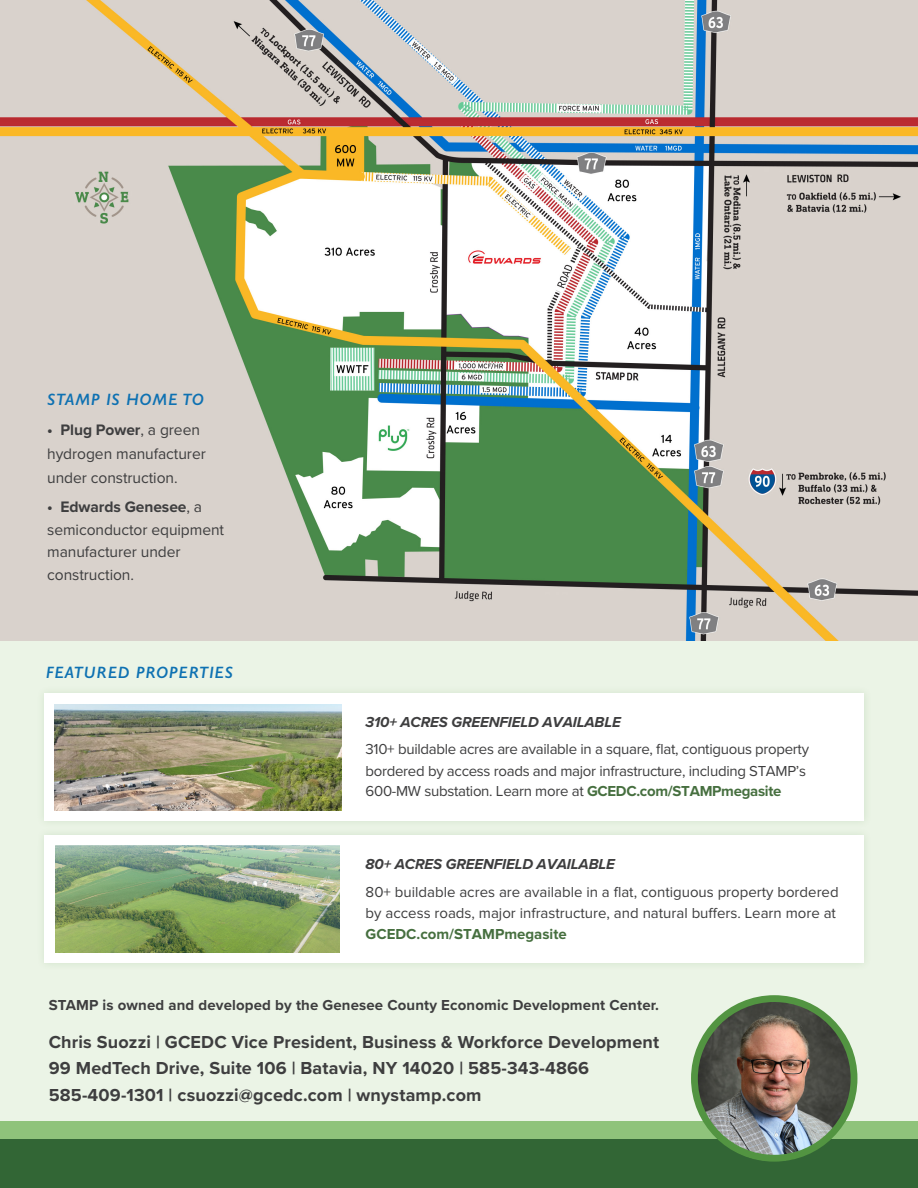
<style>
.page{position:relative;width:918px;height:1188px;background:#fff}
.page>*{position:absolute;margin:0;border:0;box-sizing:border-box;transform-origin:0 0}
.Body_left{font:700 18px "Proxima Nova";letter-spacing:.01em;color:#3e3e3f}
.STAMP_Blue_Subhead{font:italic 600 16.5px "Gill Sans";letter-spacing:.05em;color:#0e71b2}
.Body_left-2{font:15.75px/22.5px "Proxima Nova";letter-spacing:-.005em;color:#3e3e3f}
.Body_left-3{font:15px/27.8px "Proxima Nova";letter-spacing:-.02em;color:#3e3e3f}
.Body_left-4{font:15px/28px "Proxima Nova";color:#3e3e3f}
.Body_left-5{font:700 15px "Proxima Nova";letter-spacing:.01em;color:#3e3e3f}
.s1{font-weight:700}
.s2{font-weight:700;font-style:italic}
.s3{font-weight:700;color:#466f3f}
</style>
<div class="page">
<div style="left:0;top:1121px;width:918px;height:22px;background:#8fc37b"></div>
<div style="left:0;top:1140px;width:918px;height:48px;background:#326635"></div>
<div style="left:0;top:640px;width:918px;height:480px;background:#ebf4e6"></div>
<div style="left:37px;top:685px;width:835px;height:144px;background:#43873b;opacity:.15"></div>
<div style="left:45px;top:694px;width:819px;height:127px;background:#fff"></div>
<div style="left:37px;top:827px;width:835px;height:144px;background:#43873b;opacity:.15"></div>
<div style="left:45px;top:836px;width:819px;height:127px;background:#fff"></div>
<img style="left:56px;top:846px;width:284px;height:107px">
<img style="left:54px;top:704px;width:287px;height:106px">
<img style="left:694px;top:999px;width:161px;height:155px">
<div style="left:691px;top:995px;width:166px;height:167px;border:7px solid #529441;border-radius:50%"></div>
<img style="left:1px;top:0;width:917px;height:640px">
<p class="STAMP_Blue_Subhead" style="left:47px;top:390px;width:158px">STAMP IS HOME TO</p>
<p class="Body_left-2" style="left:47px;top:417px;width:160px;line-height:24px"><span class="s1">• Plug Power</span>, a green hydrogen manufacturer under construction.</p>
<p class="Body_left-2" style="left:47px;top:495px;width:178px"><span class="s1">• Edwards Genesee</span>, a semiconductor equipment manufacturer under construction.</p>
<p class="STAMP_Blue_Subhead" style="left:46px;top:663px;width:189px">FEATURED PROPERTIES</p>
<p class="Body_left-3" style="left:366px;top:707px;width:445px"><span class="s2">310+ ACRES GREENFIELD AVAILABLE<br></span>310+ buildable acres are available in a square, flat, contiguous property</p>
<p class="Body_left-3" style="left:366px;top:760px;width:442px;line-height:20.9px">bordered by access roads and major infrastructure, including STAMP’s<br>600-MW substation. Learn more at <span class="s3">GCEDC.com/STAMPmegasite</span></p>
<p class="Body_left-4" style="left:366px;top:851px;width:475px"><span class="s2">80+ ACRES GREENFIELD AVAILABLE<br></span>80+ buildable acres are available in a flat, contiguous property bordered</p>
<p class="Body_left-4" style="left:366px;top:903px;width:472px;line-height:21.5px">by access roads, major infrastructure, and natural buffers. Learn more at<br><span class="s3">GCEDC.com/STAMPmegasite</span></p>
<p class="Body_left-5" style="left:49px;top:994px;width:612px">STAMP is owned and developed by the Genesee County Economic Development Center.</p>
<p class="Body_left" style="left:49px;top:1029px;width:612px">Chris Suozzi | GCEDC Vice President, Business &amp; Workforce Development</p>
<p class="Body_left" style="left:49px;top:1055px;width:542px">99 MedTech Drive, Suite 106 | Batavia, NY 14020 | 585-343-4866</p>
<p class="Body_left" style="left:49px;top:1081px;width:434px">585-409-1301 | csuozzi@gcedc.com | wnystamp.com</p>
</div>
